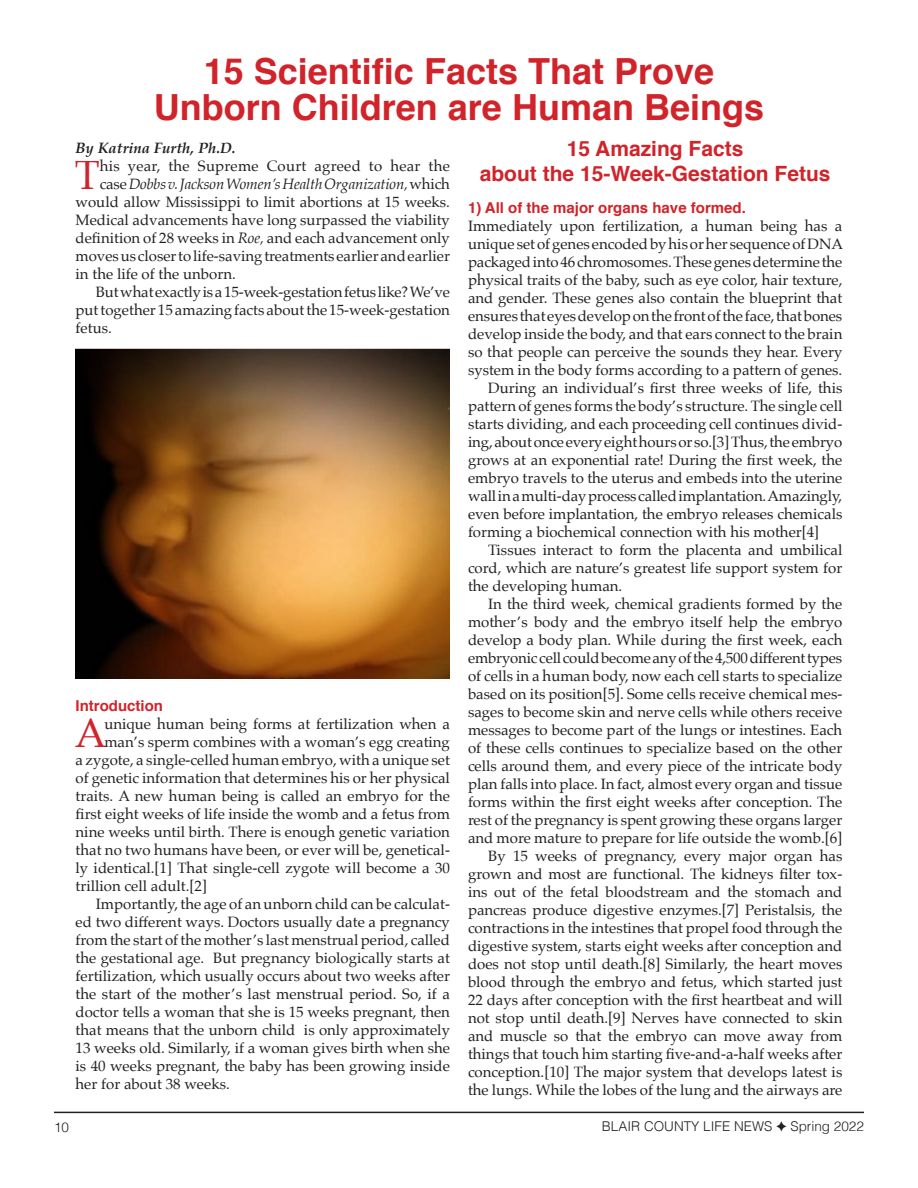
<style>
.page{position:relative;width:918px;height:1188px;background:#fff}
.page>*{position:absolute;margin:0;border:0;box-sizing:border-box;transform-origin:0 0}
.t1{font:40.8px "Palatino";color:#d1232a}
.t2{font:700 36px "Helvetica";color:#d1232a}
.t3{font:700 21px "Helvetica";color:#d1232a}
.t4{font:15px/18px "Palatino";color:#231f20;text-align:justify}
.t5{font:italic 15px "Palatino";letter-spacing:-.01em;color:#231f20}
.t6{font:700 15px "Helvetica";color:#d1232a}
.t7{font:15px "Palatino";letter-spacing:.02em;color:#231f20}
.t8{font:italic 700 15px "Palatino";color:#231f20}
.t9{font:300 13.5px "Helvetica";color:#231f20}
.s1{font-style:normal}
.s2{font-style:italic}
</style>
<div class="page">
<hr style="left:54px;top:1112px;width:810px;height:1px;background:#231f20">
<img style="left:76px;top:348px;width:374px;height:330px">
<p class="t2" style="left:204px;top:42px;width:512px">15 Scientific Facts That Prove</p>
<p class="t2" style="left:154px;top:78px;width:612px">Unborn Children are Human Beings</p>
<p class="t8" style="left:76px;top:135px;width:162px">By Katrina Furth, Ph.D.</p>
<p class="t1" style="left:75px;top:141px;width:26px">T</p>
<p class="t7" style="left:100px;top:153px;width:352px">his year, the Supreme Court agreed to hear the</p>
<p class="t5" style="left:100px;top:171px;width:352px"><span class="s1">case</span>Dobbs v. Jackson Women’s Health Organization, <span class="s1">which</span></p>
<p class="t4" style="left:76px;top:193px;width:376px">would allow Mississippi to limit abortions at 15 weeks.</p>
<p class="t4" style="left:76px;top:211px;width:376px">Medical advancements have long surpassed the viability</p>
<p class="t4" style="left:76px;top:229px;width:376px">definition of 28 weeks in <span class="s2">Roe,</span> and each advancement only</p>
<p class="t4" style="left:76px;top:247px;width:376px">moves us closer to life-saving treatments earlier and earlier</p>
<p class="t4" style="left:76px;top:265px;width:162px">in the life of the unborn.</p>
<p class="t4" style="left:76px;top:283px;width:376px;text-indent:20px">But what exactly is a 15-week-gestation fetus like? We’ve put together 15 amazing facts about the 15-week-gestation fetus.</p>
<p class="t6" style="left:76px;top:693px;width:89px">Introduction</p>
<p class="t1" style="left:75px;top:699px;width:33px">A</p>
<p class="t4" style="left:104px;top:715px;width:347px">unique human being forms at fertilization when a</p>
<p class="t4" style="left:104px;top:733px;width:347px">man’s sperm combines with a woman’s egg creating</p>
<p class="t4" style="left:76px;top:751px;width:376px">a zygote, a single-celled human embryo, with a unique set</p>
<p class="t4" style="left:76px;top:769px;width:376px">of genetic information that determines his or her physical</p>
<p class="t4" style="left:76px;top:787px;width:376px">traits. A new human being is called an embryo for the</p>
<p class="t4" style="left:76px;top:805px;width:376px">first eight weeks of life inside the womb and a fetus from</p>
<p class="t4" style="left:76px;top:823px;width:376px">nine weeks until birth. There is enough genetic variation</p>
<p class="t4" style="left:76px;top:841px;width:376px">that no two humans have been, or ever will be, genetical-</p>
<p class="t4" style="left:76px;top:859px;width:376px">ly identical.[1] That single-cell zygote will become a 30</p>
<p class="t4" style="left:76px;top:877px;width:133px">trillion cell adult.[2]</p>
<p class="t4" style="left:76px;top:895px;width:376px;text-indent:20px">Importantly, the age of an unborn child can be calculat&shy;ed two different ways. Doctors usually date a pregnancy from the start of the mother’s last menstrual period, called the gestational age. But pregnancy biologically starts at fertilization, which usually occurs about two weeks after the start of the mother’s last menstrual period. So, if a doctor tells a woman that she is 15 weeks pregnant, then that means that the unborn child is only approximately 13 weeks old. Similarly, if a woman gives birth when she is 40 weeks pregnant, the baby has been growing inside her for about 38 weeks.</p>
<p class="t3" style="left:567px;top:132px;width:178px">15 Amazing Facts</p>
<p class="t3" style="left:480px;top:157px;width:352px">about the 15-Week-Gestation Fetus</p>
<p class="t6" style="left:468px;top:195px;width:279px">1) All of the major organs have formed.</p>
<p class="t4" style="left:468px;top:217px;width:377px">Immediately upon fertilization, a human being has a unique set of genes encoded by his or her sequence of DNA packaged into 46 chromosomes. These genes determine the physical traits of the baby, such as eye color, hair texture, and gender. These genes also contain the blueprint that ensures that eyes develop on the front of the face, that bones develop inside the body, and that ears connect to the brain so that people can perceive the sounds they hear. Every system in the body forms according to a pattern of genes.</p>
<p class="t4" style="left:468px;top:379px;width:376px;text-indent:20px">During an individual’s first three weeks of life, this pattern of genes forms the body’s structure. The single cell starts dividing, and each proceeding cell continues divid&shy;ing, about once every eight hours or so.[3]Thus, the embryo grows at an exponential rate! During the first week, the embryo travels to the uterus and embeds into the uterine wall in a multi-day process called implantation. Amazingly, even before implantation, the embryo releases chemicals forming a biochemical connection with his mother[4] ￼</p>
<p class="t4" style="left:468px;top:541px;width:376px;text-indent:20px">Tissues interact to form the placenta and umbilical cord, which are nature’s greatest life support system for the developing human.</p>
<p class="t4" style="left:468px;top:595px;width:376px;text-indent:20px">In the third week, chemical gradients formed by the mother’s body and the embryo itself help the embryo develop a body plan. While during the first week, each embryonic cell could become any of the 4,500 different types of cells in a human body, now each cell starts to specialize based on its position[5]. Some cells receive chemical mes&shy;sages to become skin and nerve cells while others receive messages to become part of the lungs or intestines. Each of these cells continues to specialize based on the other cells around them, and every piece of the intricate body plan falls into place. In fact, almost every organ and tissue forms within the first eight weeks after conception. The rest of the pregnancy is spent growing these organs larger and more mature to prepare for life outside the womb.[6]</p>
<p class="t4" style="left:468px;top:847px;width:376px;text-indent:20px">By 15 weeks of pregnancy, every major organ has grown and most are functional. The kidneys filter tox&shy;ins out of the fetal bloodstream and the stomach and pancreas produce digestive enzymes.[7] Peristalsis, the contractions in the intestines that propel food through the digestive system, starts eight weeks after conception and does not stop until death.[8] Similarly, the heart moves blood through the embryo and fetus, which started just 22 days after conception with the first heartbeat and will not stop until death.[9] Nerves have connected to skin and muscle so that the embryo can move away from things that touch him starting five-and-a-half weeks after conception.[10] The major system that develops latest is the lungs. While the lobes of the lung and the airways are</p>
<p class="t9" style="left:54px;top:1116px;width:17px">10</p>
<p class="t9" style="left:602px;top:1114px;width:172px">BLAIR COUNTY LIFE NEWS</p>
<p class="t9" style="left:790px;top:1114px;width:75px">Spring 2022</p>
</div>
